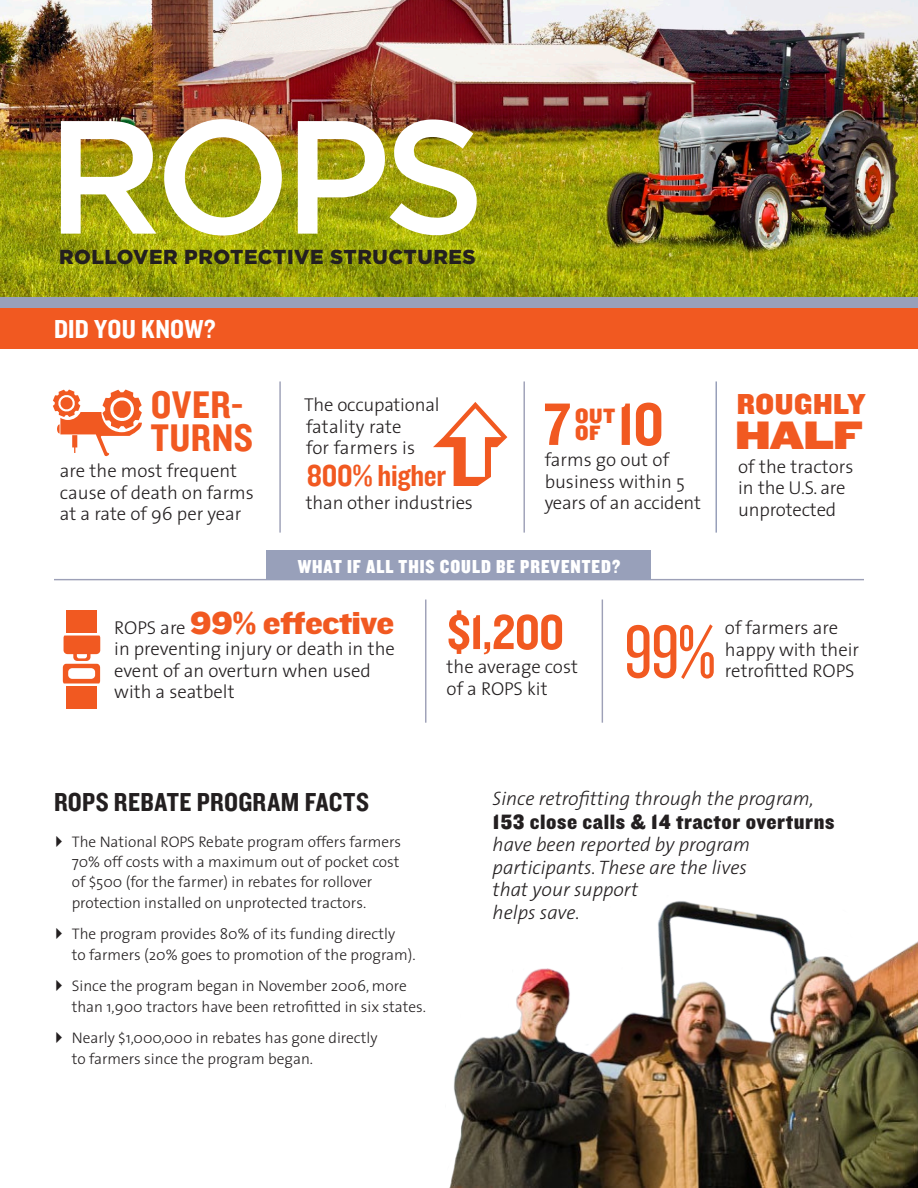
<style>
.page{position:relative;width:918px;height:1188px;background:#fff}
.page>*{position:absolute;margin:0;border:0;box-sizing:border-box;transform-origin:0 0}
.t1{font:500 160.8px "Gotham";color:#fff}
.t2{font:77.55px "Knockout HTF28 Junior Featherwt";color:#f15921}
.t3{font:62.1px "Knockout HTF50 Welterweight";color:#f15921}
.t4{font:50.85px "Knockout HTF50 Welterweight";color:#f15921}
.t5{font:41.25px "Knockout HTF73 Full Heviweight";color:#f15921}
.t6{font:40.05px/33px "Knockout HTF50 Welterweight";letter-spacing:.01em;color:#f15921}
.t7{font:33px "Knockout HTF72 Full Cruiserwt";letter-spacing:-.02em;color:#f15921}
.t8{font:31.5px "Knockout HTF50 Welterweight";letter-spacing:-.01em;color:#f15921}
.t9{font:30px "Knockout HTF71 Full Middlewt";letter-spacing:.02em;color:#f15921}
.t10{font:27px "Knockout HTF50 Welterweight";letter-spacing:.01em;color:#231f20}
.t11{font:27px "Knockout HTF50 Welterweight";letter-spacing:.005em;color:#fff}
.t12{font:21.6px "Knockout HTF71 Full Middlewt";letter-spacing:.025em;color:#231f20}
.t13{font:21.6px/17.2px "Knockout HTF71 Full Middlewt";color:#f15921}
.t14{font:900 20.25px "Gotham";letter-spacing:.025em;color:#231f20}
.t15{font:italic 300 19.5px/22.5px "The Sans";color:#231f20}
.t16{font:19.5px "Knockout HTF70 Full Welterwt";letter-spacing:.05em;color:#fff}
.t17{font:300 18.75px/21.6px "The Sans";color:#231f20}
.t18{font:300 15.3px/20.2px "The Sans";color:#231f20}
.s1{font-family:"The Sans";font-weight:300;font-size:18.75px;color:#231f20}
</style>
<div class="page">
<img style="left:0;top:0;width:918px;height:297px">
<img style="left:449px;top:901px;width:469px;height:287px">
<hr style="left:54px;top:579px;width:810px;height:1px;background:#9da0b7">
<hr style="left:602px;top:600px;width:1px;height:123px;background:#9da0b7">
<hr style="left:425px;top:600px;width:1px;height:123px;background:#9da0b7">
<hr style="left:524px;top:381px;width:1px;height:152px;background:#9da0b7">
<hr style="left:279px;top:381px;width:2px;height:152px;background:#9da0b7">
<svg style="left:433px;top:402px;width:74px;height:84px"></svg>
<svg style="left:53px;top:390px;width:89px;height:67px"></svg>
<div style="left:0;top:308px;width:918px;height:41px;background:#f15921"></div>
<div style="left:0;top:297px;width:918px;height:11px;background:#98a0ba"></div>
<svg style="left:63px;top:636px;width:37px;height:48px"></svg>
<div style="left:67px;top:611px;width:30px;height:22px;background:#f15921"></div>
<div style="left:67px;top:686px;width:30px;height:23px;background:#f15921"></div>
<hr style="left:716px;top:381px;width:1px;height:152px;background:#98a0ba">
<div style="left:266px;top:551px;width:385px;height:29px;background:#98a0ba"></div>
<p class="t1" style="left:46px;top:85px;width:441px">ROPS</p>
<p class="t14" style="left:59px;top:245px;width:418px">ROLLOVER PROTECTIVE STRUCTURES</p>
<p class="t11" style="left:54px;top:315px;width:163px">DID YOU KNOW?</p>
<p class="t6" style="left:151px;top:390px;width:104px">OVER-<br>TURNS</p>
<p class="t17" style="left:60px;top:459px;width:196px">are the most frequent cause of death on farms at a rate of 96 per year</p>
<p class="t17" style="left:304px;top:393px;width:137px">The occupational fatality rate<br>for farmers is</p>
<p class="t8" style="left:307px;top:459px;width:141px">800% higher</p>
<p class="t17" style="left:306px;top:491px;width:169px">than other industries</p>
<p class="t3" style="left:543px;top:392px;width:122px">7 10</p>
<p class="t13" style="left:575px;top:408px;width:42px">OUT<br>OF</p>
<p class="t17" style="left:545px;top:449px;width:158px">farms go out of business within 5 years of an accident</p>
<p class="t16" style="left:298px;top:556px;width:324px">WHAT IF ALL THIS COULD BE PREVENTED?</p>
<p class="t9" style="left:737px;top:388px;width:131px">ROUGHLY</p>
<p class="t5" style="left:735px;top:412px;width:130px">HALF</p>
<p class="t17" style="left:738px;top:455px;width:117px">of the tractors in the U.S. are unprotected</p>
<p class="t7" style="left:114px;top:605px;width:282px"><span class="s1">ROPS are</span> 99% effective</p>
<p class="t17" style="left:114px;top:637px;width:282px">in preventing injury or death in the event of an overturn when used with a seatbelt</p>
<p class="t4" style="left:447px;top:606px;width:119px">$1,200</p>
<p class="t17" style="left:447px;top:656px;width:133px">the average cost of a ROPS kit</p>
<p class="t2" style="left:624px;top:613px;width:93px">99%</p>
<p class="t17" style="left:725px;top:616px;width:136px">of farmers are happy with their</p>
<p class="t17" style="left:725px;top:660px;width:131px">retrofitted ROPS</p>
<p class="t10" style="left:54px;top:788px;width:317px">ROPS REBATE PROGRAM FACTS</p>
<p class="t18" style="left:72px;top:831px;width:331px">The National ROPS Rebate program offers farmers 70% off costs with a maximum out of pocket cost of $500 (for the farmer) in rebates for rollover protection installed on unprotected tractors.</p>
<p class="t18" style="left:72px;top:924px;width:345px">The program provides 80% of its funding directly<br>to farmers (20% goes to promotion of the program).</p>
<p class="t18" style="left:72px;top:976px;width:356px">Since the program began in November 2006, more than 1,900 tractors have been retrofitted in six states.</p>
<p class="t18" style="left:72px;top:1028px;width:307px">Nearly $1,000,000 in rebates has gone directly to farmers since the program began.</p>
<p class="t15" style="left:493px;top:786px;width:323px">Since retrofitting through the program,</p>
<p class="t12" style="left:493px;top:810px;width:343px">153 close calls &amp; 14 tractor overturns</p>
<p class="t15" style="left:493px;top:833px;width:259px">have been reported by program participants. These are the lives that your support<br>helps save.</p>
</div>
